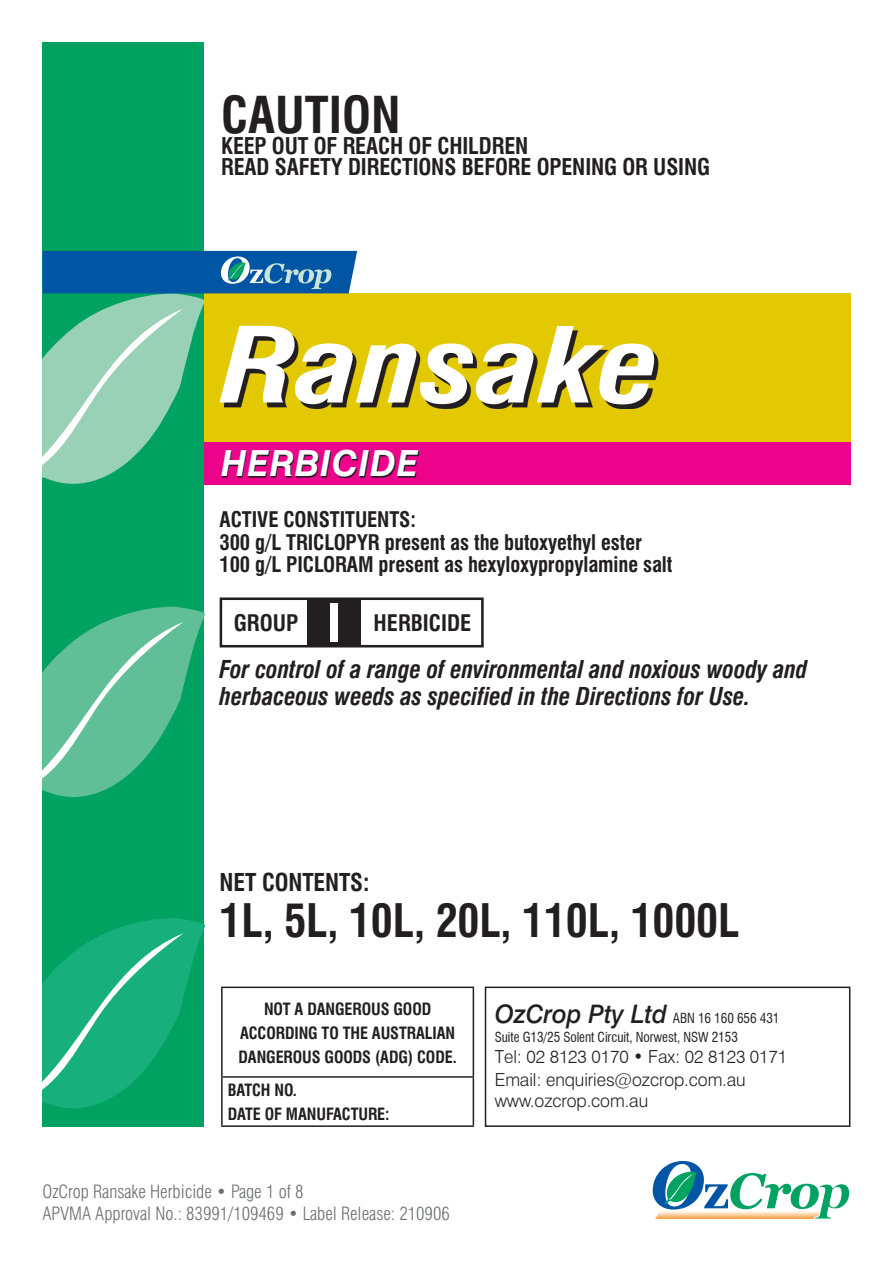
<style>
.page{position:relative;width:893px;height:1263px;background:#fff}
.page>*{position:absolute;margin:0;border:0;box-sizing:border-box;transform-origin:0 0}
.t1{font:italic 700 condensed 102px "Swiss 721 BT";color:#fff;scale:1.25 1}
.t2{font:700 condensed 51.15px "Swiss 721 BT";color:#fff}
.t3{font:700 condensed 49.5px "Swiss 721 BT";color:#231f20}
.t4{font:700 condensed 45px "Swiss 721 BT";letter-spacing:-.005em;color:#231f20}
.t5{font:italic 700 36px "Swiss 721 BT";letter-spacing:.02em;color:#fff}
.t6{font:italic 700 condensed 24px/27px "Swiss 721 BT";letter-spacing:-.005em;color:#231f20}
.t7{font:700 condensed 24px "Swiss 721 BT";letter-spacing:-.005em;color:#231f20}
.t8{font:700 condensed 22.5px/21px "Swiss 721 BT";letter-spacing:-.005em;color:#231f20}
.t9{font:700 condensed 22.35px "Swiss 721 BT";color:#231f20}
.t10{font:700 condensed 21px/22.5px "Swiss 721 BT";letter-spacing:-.005em;color:#231f20}
.t11{font:300 condensed 18px/22.5px "Swiss 721 BT";color:#6c6d70}
.t12{font:300 18px/23.2px "Swiss 721 BT";letter-spacing:-.005em;color:#231f20}
.t13{font:700 condensed 16.5px/24px "Swiss 721 BT";letter-spacing:-.005em;color:#231f20;text-align:center}
.t14{font:condensed 13.5px/19.4px "Swiss 721 BT";letter-spacing:-.005em;color:#231f20}
.s1{font-weight:500;font-style:italic;font-stretch:normal;font-size:25.5px}
</style>
<div class="page">
<svg style="left:653px;top:1161px;width:197px;height:58px"></svg>
<div style="left:43px;top:43px;width:161px;height:1084px;background:#00a261"></div>
<svg style="left:43px;top:607px;width:161px;height:190px"></svg>
<svg style="left:43px;top:918px;width:161px;height:190px"></svg>
<div style="left:204px;top:293px;width:646px;height:149px;background:#e2c902"></div>
<div style="left:204px;top:442px;width:646px;height:43px;background:#ed028c"></div>
<svg style="left:357px;top:451px;width:62px;height:27px"></svg>
<svg style="left:359px;top:330px;width:300px;height:79px"></svg>
<svg style="left:43px;top:251px;width:314px;height:233px"></svg>
<div style="left:485px;top:986px;width:365px;height:141px;border:2px solid #231f20"></div>
<hr style="left:221px;top:986px;width:253px;height:2px;background:#231f20">
<hr style="left:221px;top:988px;width:2px;height:88px;background:#231f20">
<hr style="left:473px;top:988px;width:1px;height:88px;background:#231f20">
<hr style="left:221px;top:1076px;width:253px;height:2px;background:#231f20">
<hr style="left:221px;top:1078px;width:2px;height:47px;background:#231f20">
<hr style="left:473px;top:1078px;width:1px;height:47px;background:#231f20">
<hr style="left:221px;top:1125px;width:253px;height:2px;background:#231f20">
<div style="left:220px;top:597px;width:264px;height:50px;border:3px solid #231f20"></div>
<div style="left:308px;top:599px;width:53px;height:47px;background:#231f20"></div>
<h3 class="t3" style="left:221px;top:86px;width:181px">CAUTION</h3>
<p class="t8" style="left:221px;top:136px;width:490px">KEEP OUT OF REACH OF CHILDREN<br>READ SAFETY DIRECTIONS BEFORE OPENING OR USING</p>
<h1 class="t1" style="left:221px;top:304px;width:353px">Ransake</h1>
<h3 class="t5" style="left:221px;top:442px;width:199px">HERBICIDE</h3>
<p class="t10" style="left:220px;top:508px;width:454px">ACTIVE CONSTITUENTS:<br>300 g/L TRICLOPYR present as the butoxyethyl ester<br>100 g/L PICLORAM present as hexyloxypropylamine salt</p>
<h2 class="t2" style="left:328px;top:592px;width:15px">I</h2>
<p class="t9" style="left:234px;top:609px;width:66px">GROUP</p>
<p class="t9" style="left:374px;top:609px;width:99px">HERBICIDE</p>
<p class="t6" style="left:220px;top:656px;width:589px">For control of a range of environmental and noxious woody and herbaceous weeds as specified in the Directions for Use.</p>
<p class="t7" style="left:220px;top:867px;width:151px">NET CONTENTS:</p>
<h3 class="t4" style="left:220px;top:894px;width:521px">1L, 5L, 10L, 20L, 110L, 1000L</h3>
<p class="t13" style="left:239px;top:997px;width:220px">NOT A DANGEROUS GOOD<br>ACCORDING TO THE AUSTRALIAN<br>DANGEROUS GOODS (ADG) CODE.</p>
<p class="t13" style="left:228px;top:1078px;width:163px;text-align:left">BATCH NO.<br>DATE OF MANUFACTURE:</p>
<p class="t11" style="left:43px;top:1180px;width:409px">OzCrop Ransake Herbicide • Page 1 of 8<br>APVMA Approval No.: 83991/109469 • Label Release: 210906</p>
<p class="t14" style="left:495px;top:1008px;width:286px"><span class="s1">OzCrop Pty Ltd</span> ABN 16 160 656 431<br>Suite G13/25 Solent Circuit, Norwest, NSW 2153</p>
<p class="t12" style="left:495px;top:1045px;width:294px">Tel: 02 8123 0170 • Fax: 02 8123 0171<br>Email: enquiries@ozcrop.com.au</p>
<p class="t12" style="left:495px;top:1089px;width:155px">www.ozcrop.com.au</p>
</div>
